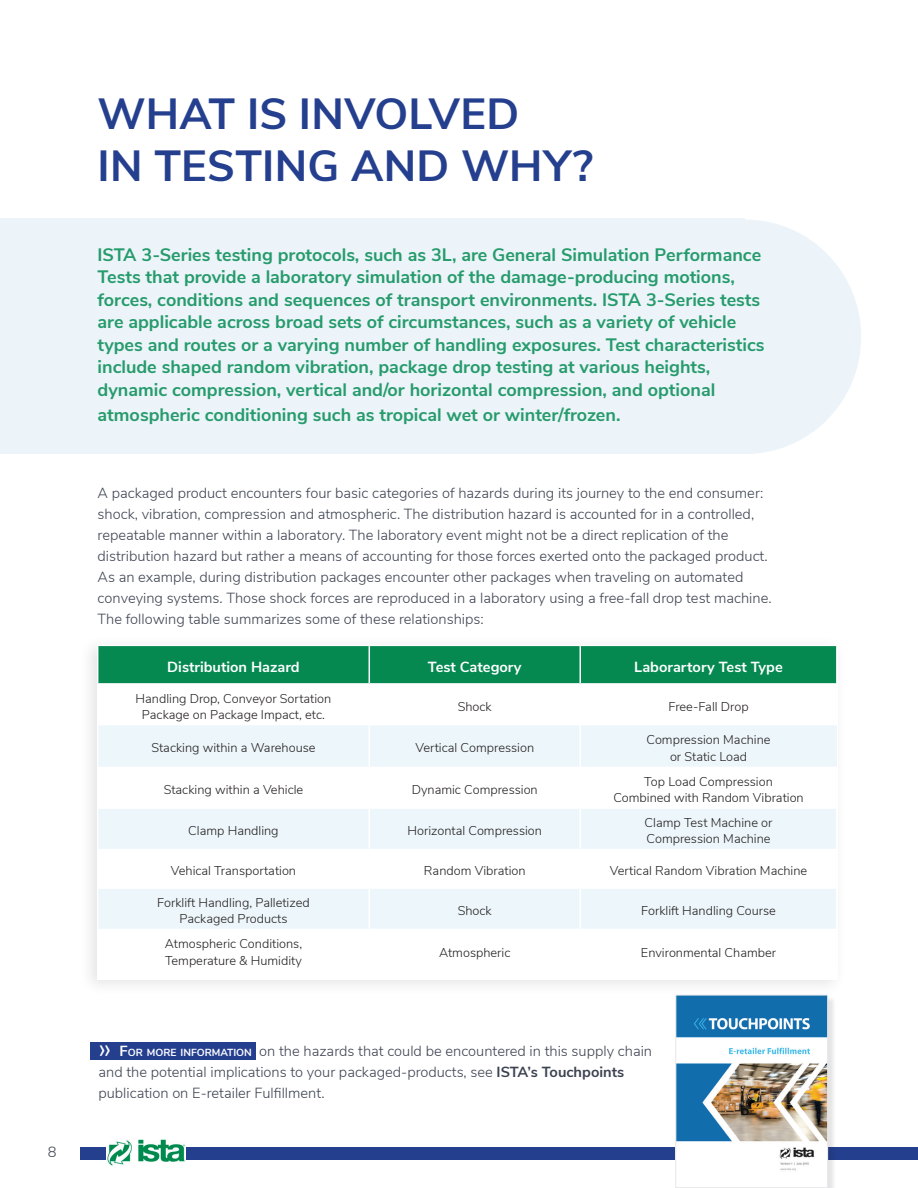
<style>
.page{position:relative;width:918px;height:1188px;background:#fff}
.page>*{position:absolute;margin:0;border:0;box-sizing:border-box;transform-origin:0 0}
.t1{font:700 43.5px/52.2px "Nunito Sans";letter-spacing:.005em;color:#253f8f}
.t2{font:700 18px/22.5px "Nunito Sans";color:#269b6c}
.t3{font:300 14.7px/21px "Nunito Sans";color:#3d4351}
.t4{font:700 14.7px "Nunito Sans";color:#fff}
.t5{font:300 12.75px/16.5px "Nunito Sans";color:#231f20;text-align:center}
.s1{font-size:31.5px;color:#fff}
.s2{font-weight:700;color:#fff}
.s3{font-weight:700;font-size:10.2px;color:#fff}
.s4{font-weight:700}
</style>
<div class="page">
<div style="left:0;top:218px;width:744px;height:235px;background:#ecf4f9"></div>
<div style="left:630px;top:220px;width:231px;height:234px;background:#ecf4f9;border-radius:50%"></div>
<div style="left:81px;top:1147px;width:837px;height:13px;background:#253f8f"></div>
<img style="left:106px;top:1139px;width:80px;height:27px">
<div style="left:90px;top:1042px;width:166px;height:18px;background:#253f8f"></div>
<div style="left:677px;top:996px;width:159px;height:192px;background:#231f20;opacity:.12"></div>
<img style="left:677px;top:997px;width:149px;height:189px">
<div style="left:675px;top:995px;width:153px;height:193px;border:1px solid #e6e7e9"></div>
<div style="left:78px;top:635px;width:769px;height:362px;background:#231f20;opacity:.12"></div>
<div style="left:97px;top:647px;width:741px;height:333px;background:#fff"></div>
<div style="left:98px;top:646px;width:738px;height:37px;background:#058951"></div>
<svg style="left:98px;top:725px;width:739px;height:204px;fill:#edf6fb"></svg>
<hr style="left:369px;top:725px;width:1px;height:42px;background:#fff">
<hr style="left:580px;top:725px;width:1px;height:42px;background:#fff">
<hr style="left:369px;top:767px;width:1px;height:40px;background:#fff">
<hr style="left:580px;top:767px;width:1px;height:40px;background:#fff">
<hr style="left:369px;top:809px;width:1px;height:40px;background:#fff">
<hr style="left:580px;top:809px;width:1px;height:40px;background:#fff">
<hr style="left:369px;top:850px;width:1px;height:37px;background:#fff">
<hr style="left:580px;top:850px;width:1px;height:37px;background:#fff">
<hr style="left:369px;top:889px;width:1px;height:40px;background:#fff">
<hr style="left:580px;top:889px;width:1px;height:40px;background:#fff">
<hr style="left:97px;top:807px;width:272px;height:2px;background:#fff">
<hr style="left:369px;top:807px;width:211px;height:2px;background:#fff">
<hr style="left:580px;top:807px;width:258px;height:2px;background:#fff">
<hr style="left:836px;top:809px;width:2px;height:40px;background:#fff">
<hr style="left:97px;top:849px;width:272px;height:1px;background:#fff">
<hr style="left:369px;top:849px;width:211px;height:1px;background:#fff">
<hr style="left:580px;top:849px;width:258px;height:1px;background:#fff">
<hr style="left:97px;top:887px;width:272px;height:2px;background:#fff">
<hr style="left:369px;top:887px;width:211px;height:2px;background:#fff">
<hr style="left:580px;top:887px;width:258px;height:2px;background:#fff">
<hr style="left:836px;top:889px;width:2px;height:40px;background:#fff">
<hr style="left:369px;top:645px;width:211px;height:1px;background:#fff">
<hr style="left:580px;top:645px;width:258px;height:1px;background:#fff">
<hr style="left:580px;top:646px;width:1px;height:37px;background:#fff">
<hr style="left:836px;top:646px;width:2px;height:37px;background:#fff">
<hr style="left:97px;top:645px;width:272px;height:1px;background:#fff">
<hr style="left:97px;top:646px;width:1px;height:37px;background:#fff">
<hr style="left:369px;top:646px;width:1px;height:37px;background:#fff">
<p class="t3" style="left:48px;top:1141px;width:10px">8</p>
<h1 class="t1" style="left:98px;top:85px;width:497px">WHAT IS INVOLVED<br>IN TESTING AND WHY?</h1>
<p class="t2" style="left:98px;top:242px;width:668px">ISTA 3-Series testing protocols, such as 3L, are General Simulation Performance Tests that provide a laboratory simulation of the damage-producing motions, forces, conditions and sequences of transport environments. ISTA 3-Series tests are applicable across broad sets of circumstances, such as a variety of vehicle types and routes or a varying number of handling exposures. Test characteristics include shaped random vibration, package drop testing at various heights, dynamic compression, vertical and/or horizontal compression, and optional</p>
<p class="t2" style="left:98px;top:403px;width:524px">atmospheric conditioning such as tropical wet or winter/frozen.</p>
<p class="t3" style="left:98px;top:482px;width:676px">A packaged product encounters four basic categories of hazards during its journey to the end consumer: shock, vibration, compression and atmospheric. The distribution hazard is accounted for in a controlled, repeatable manner within a laboratory. The laboratory event might not be a direct replication of the distribution hazard but rather a means of accounting for those forces exerted onto the packaged product.<br>As an example, during distribution packages encounter other packages when traveling on automated conveying systems. Those shock forces are reproduced in a laboratory using a free-fall drop test machine.<br>The following table summarizes some of these relationships:</p>
<p class="t4" style="left:167px;top:656px;width:134px">Distribution Hazard</p>
<p class="t4" style="left:428px;top:656px;width:95px">Test Category</p>
<p class="t4" style="left:634px;top:656px;width:150px">Laborartory Test Type</p>
<p class="t5" style="left:136px;top:689px;width:197px">Handling Drop, Conveyor Sortation<br>Package on Package Impact, etc.</p>
<p class="t5" style="left:458px;top:698px;width:36px">Shock</p>
<p class="t5" style="left:668px;top:698px;width:82px">Free-Fall Drop</p>
<p class="t5" style="left:151px;top:739px;width:166px">Stacking within a Warehouse</p>
<p class="t5" style="left:415px;top:739px;width:120px">Vertical Compression</p>
<p class="t5" style="left:647px;top:731px;width:126px">Compression Machine or Static Load</p>
<p class="t5" style="left:164px;top:780px;width:141px">Stacking within a Vehicle</p>
<p class="t5" style="left:412px;top:780px;width:128px">Dynamic Compression</p>
<p class="t5" style="left:613px;top:772px;width:192px">Top Load Compression<br>Combined with Random Vibration</p>
<p class="t5" style="left:188px;top:822px;width:92px">Clamp Handling</p>
<p class="t5" style="left:408px;top:822px;width:136px">Horizontal Compression</p>
<p class="t5" style="left:645px;top:814px;width:129px;text-align:left">Clamp Test Machine or<br>Compression Machine</p>
<p class="t5" style="left:171px;top:862px;width:127px">Vehical Transportation</p>
<p class="t5" style="left:424px;top:862px;width:103px">Random Vibration</p>
<p class="t5" style="left:610px;top:862px;width:199px">Vertical Random Vibration Machine</p>
<p class="t5" style="left:157px;top:893px;width:154px">Forklift Handling, Palletized<br>Packaged Products</p>
<p class="t5" style="left:458px;top:902px;width:36px">Shock</p>
<p class="t5" style="left:641px;top:902px;width:136px">Forklift Handling Course</p>
<p class="t5" style="left:165px;top:935px;width:139px;text-align:left">Atmospheric Conditions,<br>Temperature &amp; Humidity</p>
<p class="t5" style="left:439px;top:943px;width:73px">Atmospheric</p>
<p class="t5" style="left:641px;top:943px;width:137px">Environmental Chamber</p>
<p class="t3" style="left:98px;top:1040px;width:555px"><span class="s1">»</span> <span class="s2">F</span><span class="s3">OR MORE INFORMATION</span> on the hazards that could be encountered in this supply chain and the potential implications to your packaged-products, see <span class="s4">ISTA’s Touchpoints </span>publication on E-retailer Fulfillment.</p>
</div>
